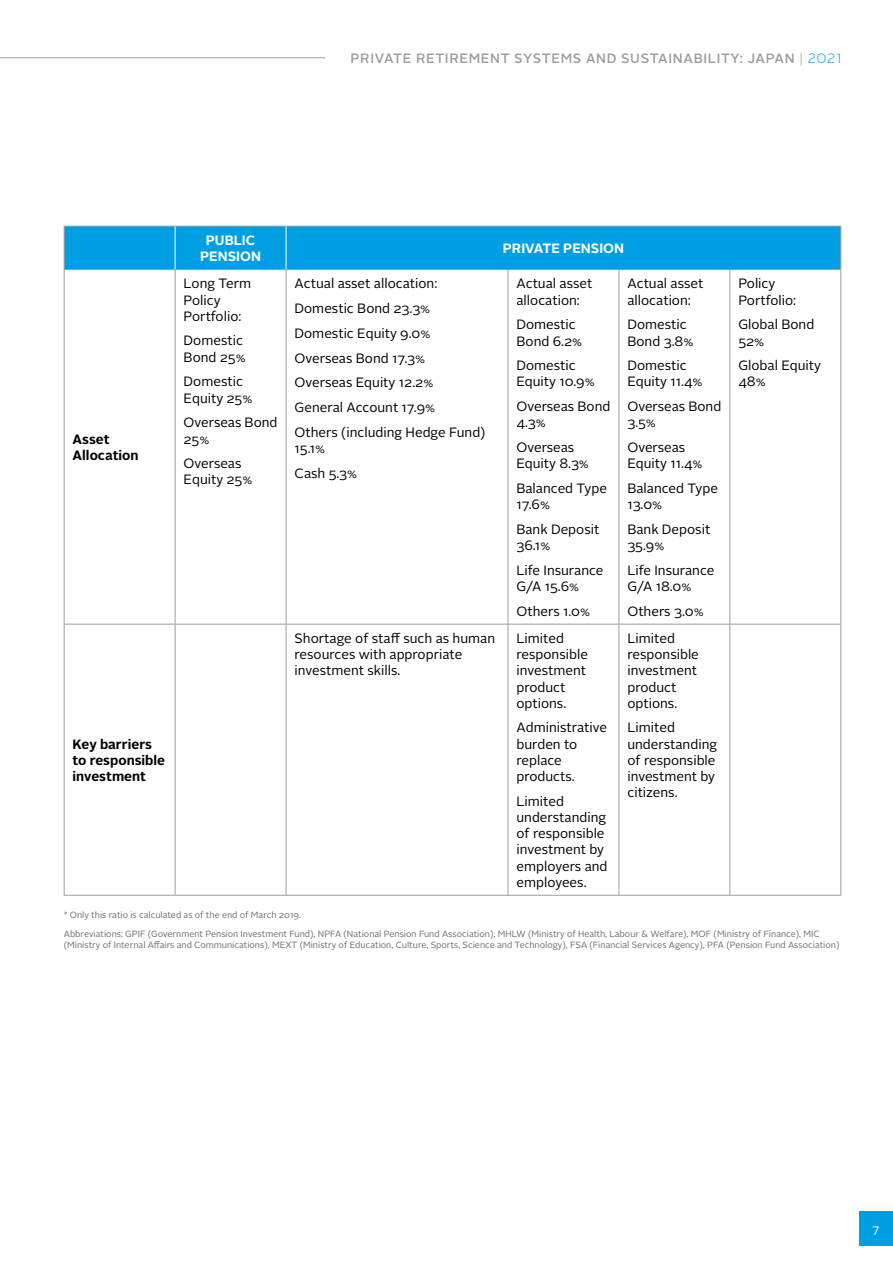
<style>
.page{position:relative;width:893px;height:1263px;background:#fff}
.page>*{position:absolute;margin:0;border:0;box-sizing:border-box;transform-origin:0 0}
.t1{font:13.5px/16.2px "Alright Sans";color:#000}
.t2{font:500 13.5px "Alright Sans";letter-spacing:.05em;color:#9d9d9c}
.t3{font:700 13.5px/16.2px "Alright Sans";color:#000}
.t4{font:700 13.5px/16.2px "Alright Sans";color:#fff;text-align:center}
.t5{font:12px "Alright Sans";color:#fff}
.t6{font:9px/19.4px "Alright Sans";color:#706f6f}
.s1{font-weight:300}
.s2{font-weight:300;color:#009fe3}
</style>
<div class="page">
<div style="left:859px;top:1212px;width:34px;height:34px;background:#009fe3"></div>
<hr style="left:0;top:57px;width:325px;height:1px;background:#9d9d9c">
<div style="left:65px;top:227px;width:775px;height:42px;background:#009fe3"></div>
<hr style="left:64px;top:226px;width:111px;height:1px;background:#9d9d9c">
<hr style="left:64px;top:226px;width:1px;height:43px;background:#9d9d9c">
<hr style="left:175px;top:226px;width:111px;height:1px;background:#9d9d9c">
<hr style="left:286px;top:226px;width:111px;height:1px;background:#9d9d9c">
<hr style="left:397px;top:226px;width:111px;height:1px;background:#9d9d9c">
<hr style="left:508px;top:226px;width:111px;height:1px;background:#9d9d9c">
<hr style="left:619px;top:226px;width:111px;height:1px;background:#9d9d9c">
<hr style="left:730px;top:226px;width:111px;height:1px;background:#9d9d9c">
<hr style="left:840px;top:226px;width:1px;height:43px;background:#9d9d9c">
<hr style="left:64px;top:269px;width:111px;height:1px;background:#9d9d9c">
<hr style="left:64px;top:270px;width:1px;height:354px;background:#9d9d9c">
<hr style="left:175px;top:269px;width:111px;height:1px;background:#9d9d9c">
<hr style="left:175px;top:270px;width:1px;height:354px;background:#9d9d9c">
<hr style="left:286px;top:269px;width:111px;height:1px;background:#9d9d9c">
<hr style="left:286px;top:270px;width:1px;height:354px;background:#9d9d9c">
<hr style="left:397px;top:269px;width:111px;height:1px;background:#9d9d9c">
<hr style="left:508px;top:269px;width:111px;height:1px;background:#9d9d9c">
<hr style="left:508px;top:270px;width:1px;height:354px;background:#9d9d9c">
<hr style="left:619px;top:269px;width:111px;height:1px;background:#9d9d9c">
<hr style="left:619px;top:270px;width:1px;height:354px;background:#9d9d9c">
<hr style="left:730px;top:269px;width:111px;height:1px;background:#9d9d9c">
<hr style="left:729px;top:270px;width:1px;height:354px;background:#9d9d9c">
<hr style="left:840px;top:270px;width:1px;height:354px;background:#9d9d9c">
<hr style="left:64px;top:624px;width:111px;height:1px;background:#9d9d9c">
<hr style="left:64px;top:624px;width:1px;height:271px;background:#9d9d9c">
<hr style="left:175px;top:624px;width:111px;height:1px;background:#9d9d9c">
<hr style="left:175px;top:624px;width:1px;height:271px;background:#9d9d9c">
<hr style="left:286px;top:624px;width:111px;height:1px;background:#9d9d9c">
<hr style="left:286px;top:624px;width:1px;height:271px;background:#9d9d9c">
<hr style="left:397px;top:624px;width:111px;height:1px;background:#9d9d9c">
<hr style="left:508px;top:624px;width:111px;height:1px;background:#9d9d9c">
<hr style="left:508px;top:624px;width:1px;height:271px;background:#9d9d9c">
<hr style="left:619px;top:624px;width:111px;height:1px;background:#9d9d9c">
<hr style="left:619px;top:624px;width:1px;height:271px;background:#9d9d9c">
<hr style="left:730px;top:624px;width:111px;height:1px;background:#9d9d9c">
<hr style="left:729px;top:624px;width:1px;height:271px;background:#9d9d9c">
<hr style="left:840px;top:624px;width:1px;height:271px;background:#9d9d9c">
<hr style="left:64px;top:895px;width:111px;height:1px;background:#9d9d9c">
<hr style="left:175px;top:895px;width:111px;height:1px;background:#9d9d9c">
<hr style="left:286px;top:895px;width:111px;height:1px;background:#9d9d9c">
<hr style="left:397px;top:895px;width:111px;height:1px;background:#9d9d9c">
<hr style="left:508px;top:895px;width:111px;height:1px;background:#9d9d9c">
<hr style="left:619px;top:895px;width:111px;height:1px;background:#9d9d9c">
<hr style="left:730px;top:895px;width:111px;height:1px;background:#9d9d9c">
<hr style="left:175px;top:226px;width:1px;height:43px;background:#fff">
<hr style="left:286px;top:226px;width:1px;height:43px;background:#fff">
<p class="t2" style="left:351px;top:49px;width:493px">PRIVATE RETIREMENT SYSTEMS AND SUSTAINABILITY: JAPAN <span class="s1">|</span> <span class="s2">2021</span></p>
<p class="t3" style="left:73px;top:431px;width:67px">Asset<br>Allocation</p>
<p class="t3" style="left:73px;top:736px;width:94px">Key barriers to responsible investment</p>
<p class="t4" style="left:200px;top:232px;width:62px">PUBLIC<br>PENSION</p>
<p class="t4" style="left:503px;top:240px;width:123px">PRIVATE PENSION</p>
<p class="t1" style="left:184px;top:276px;width:69px">Long Term<br>Policy<br>Portfolio:</p>
<p class="t1" style="left:184px;top:333px;width:64px">Domestic<br>Bond 25%</p>
<p class="t1" style="left:184px;top:374px;width:70px">Domestic<br>Equity 25%</p>
<p class="t1" style="left:184px;top:415px;width:95px">Overseas Bond<br>25%</p>
<p class="t1" style="left:184px;top:456px;width:70px">Overseas<br>Equity 25%</p>
<p class="t1" style="left:295px;top:271px;width:192px;line-height:24.8px">Actual asset allocation:<br>Domestic Bond 23.3%<br>Domestic Equity 9.0%<br>Overseas Bond 17.3%<br>Overseas Equity 12.2%<br>General Account 17.9%<br>Others (including Hedge Fund)</p>
<p class="t1" style="left:295px;top:436px;width:64px;line-height:24.8px">15.1%<br>Cash 5.3%</p>
<p class="t1" style="left:516px;top:276px;width:77px">Actual asset allocation:</p>
<p class="t1" style="left:516px;top:317px;width:67px">Domestic<br>Bond 6.2%</p>
<p class="t1" style="left:516px;top:358px;width:80px">Domestic<br>Equity 10.9%</p>
<p class="t1" style="left:516px;top:398px;width:95px">Overseas Bond<br>4.3%</p>
<p class="t1" style="left:516px;top:439px;width:74px">Overseas<br>Equity 8.3%</p>
<p class="t1" style="left:516px;top:480px;width:92px">Balanced Type<br>17.6%</p>
<p class="t1" style="left:516px;top:521px;width:84px">Bank Deposit<br>36.1%</p>
<p class="t1" style="left:516px;top:562px;width:89px">Life Insurance<br>G/A 15.6%</p>
<p class="t1" style="left:516px;top:603px;width:75px">Others 1.0%</p>
<p class="t1" style="left:295px;top:630px;width:202px">Shortage of staff such as human resources with appropriate investment skills.</p>
<p class="t1" style="left:516px;top:630px;width:73px">Limited responsible investment product options.</p>
<p class="t1" style="left:516px;top:720px;width:92px">Administrative burden to replace products.</p>
<p class="t1" style="left:516px;top:793px;width:93px">Limited understanding of responsible investment by employers and employees.</p>
<p class="t1" style="left:627px;top:276px;width:77px">Actual asset allocation:</p>
<p class="t1" style="left:627px;top:317px;width:68px">Domestic<br>Bond 3.8%</p>
<p class="t1" style="left:627px;top:358px;width:77px">Domestic<br>Equity 11.4%</p>
<p class="t1" style="left:627px;top:399px;width:95px">Overseas Bond<br>3.5%</p>
<p class="t1" style="left:627px;top:439px;width:77px">Overseas<br>Equity 11.4%</p>
<p class="t1" style="left:627px;top:480px;width:92px">Balanced Type<br>13.0%</p>
<p class="t1" style="left:627px;top:521px;width:84px">Bank Deposit<br>35.9%</p>
<p class="t1" style="left:627px;top:562px;width:89px">Life Insurance<br>G/A 18.0%</p>
<p class="t1" style="left:627px;top:603px;width:78px">Others 3.0%</p>
<p class="t1" style="left:627px;top:630px;width:73px">Limited responsible investment product options.</p>
<p class="t1" style="left:627px;top:720px;width:91px">Limited understanding of responsible investment by citizens.</p>
<p class="t1" style="left:738px;top:276px;width:59px">Policy<br>Portfolio:</p>
<p class="t1" style="left:738px;top:317px;width:77px">Global Bond<br>52%</p>
<p class="t1" style="left:738px;top:358px;width:84px">Global Equity<br>48%</p>
<p class="t6" style="left:64px;top:905px;width:757px">* Only this ratio is calculated as of the end of March 2019.<br>Abbreviations: GPIF (Government Pension Investment Fund), NPFA (National Pension Fund Association), MHLW (Ministry of Health, Labour &amp; Welfare), MOF (Ministry of Finance), MIC</p>
<p class="t6" style="left:64px;top:935px;width:777px">(Ministry of Internal Affairs and Communications), MEXT (Ministry of Education, Culture, Sports, Science and Technology), FSA (Financial Services Agency), PFA (Pension Fund Association)</p>
<p class="t5" style="left:872px;top:1221px;width:8px">7</p>
</div>
